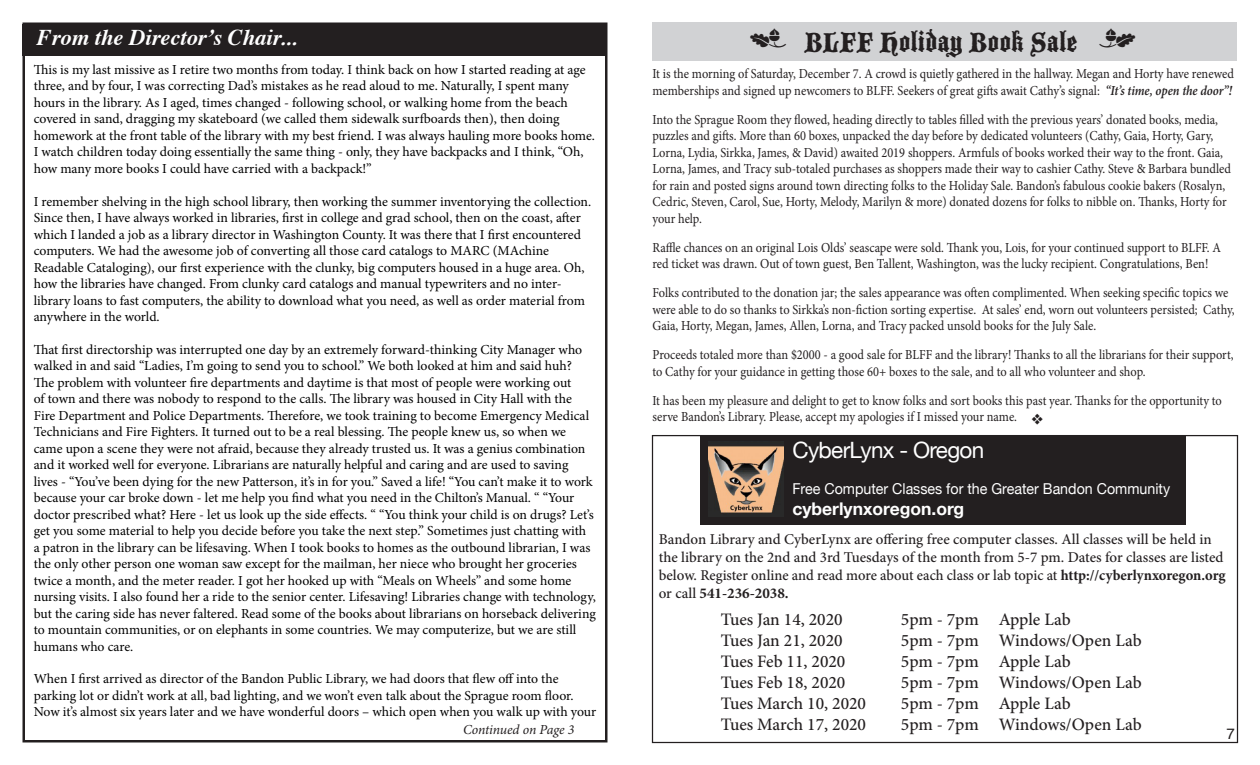
<style>
.page{position:relative;width:1260px;height:765px;background:#fff}
.page>*{position:absolute;margin:0;border:0;box-sizing:border-box;transform-origin:0 0}
.t1{font:30px "Blackmoor Let Plain";color:#231f20}
.t2{font:30px "Type Embellishments One Let Plain";color:#231f20}
.t3{font:italic 700 22.5px "Times";color:#fff}
.t4{font:22.5px "Helvetica Neue";letter-spacing:-.03em;color:#fff}
.t5{font:500 17.5px "Minion Pro";color:#231f20}
.t6{font:700 17.5px "Helvetica Neue";color:#fff}
.t7{font:500 15px/18px "Minion Pro";letter-spacing:-.005em;color:#231f20}
.t8{font:15px "Helvetica Neue";color:#fff;scale:.95 1}
.t9{font:15px "Helvetica";color:#231f20}
.Normal__Web{font:13.75px/16.5px "Minion Pro";letter-spacing:-.005em;color:#000}
.t10{font:13.75px/16.5px "Minion Pro";color:#231f20;scale:.9 1}
.t11{font:italic 13.75px "Minion Pro";letter-spacing:-.01em;color:#231f20}
.s1{font-weight:600;font-style:italic}
.s2{font-weight:700}
</style>
<div class="page">
<div style="left:652px;top:22px;width:586px;height:39px;background:#d1d2d4"></div>
<div style="left:22px;top:24px;width:586px;height:32px;background:#231f20"></div>
<div style="left:700px;top:436px;width:485px;height:89px;background:#231f20"></div>
<img style="left:709px;top:441px;width:75px;height:73px">
<p class="t3" style="left:37px;top:16px;width:262px">From the Director’s Chair...</p>
<p class="t1" style="left:804px;top:18px;width:275px">BLFF Holiday Book Sale</p>
<p class="t2" style="left:1098px;top:26px;width:40px">m</p>
<p class="Normal__Web" style="left:34px;top:61px;width:563px">This is my last missive as I retire two months from today. I think back on how I started reading at age three, and by four, I was correcting Dad’s mistakes as he read aloud to me. Naturally, I spent many hours in the library. As I aged, times changed - following school, or walking home from the beach covered in sand, dragging my skateboard (we called them sidewalk surfboards then), then doing homework at the front table of the library with my best friend. I was always hauling more books home.<br>I watch children today doing essentially the same thing - only, they have backpacks and I think, “Oh, how many more books I could have carried with a backpack!”</p>
<p class="Normal__Web" style="left:34px;top:193px;width:559px">I remember shelving in the high school library, then working the summer inventorying the collection.<br>Since then, I have always worked in libraries, first in college and grad school, then on the coast, after which I landed a job as a library director in Washington County. It was there that I first encountered computers. We had the awesome job of converting all those card catalogs to MARC (MAchine Readable Cataloging), our first experience with the clunky, big computers housed in a huge area. Oh, how the libraries have changed. From clunky card catalogs and manual typewriters and no inter&shy;library loans to fast computers, the ability to download what you need, as well as order material from anywhere in the world.</p>
<p class="Normal__Web" style="left:34px;top:341px;width:564px">That first directorship was interrupted one day by an extremely forward-thinking City Manager who walked in and said “Ladies, I’m going to send you to school.” We both looked at him and said huh?<br>The problem with volunteer fire departments and daytime is that most of people were working out<br>of town and there was nobody to respond to the calls. The library was housed in City Hall with the Fire Department and Police Departments. Therefore, we took training to become Emergency Medical Technicians and Fire Fighters. It turned out to be a real blessing. The people knew us, so when we came upon a scene they were not afraid, because they already trusted us. It was a genius combination and it worked well for everyone. Librarians are naturally helpful and caring and are used to saving lives - “You’ve been dying for the new Patterson, it’s in for you.” Saved a life! “You can’t make it to work because your car broke down - let me help you find what you need in the Chilton’s Manual. “ “Your doctor prescribed what? Here - let us look up the side effects. “ “You think your child is on drugs? Let’s get you some material to help you decide before you take the next step.” Sometimes just chatting with<br>a patron in the library can be lifesaving. When I took books to homes as the outbound librarian, I was the only other person one woman saw except for the mailman, her niece who brought her groceries twice a month, and the meter reader. I got her hooked up with “Meals on Wheels” and some home nursing visits. I also found her a ride to the senior center. Lifesaving! Libraries change with technology, but the caring side has never faltered. Read some of the books about librarians on horseback delivering to mountain communities, or on elephants in some countries. We may computerize, but we are still humans who care.</p>
<p class="Normal__Web" style="left:34px;top:671px;width:564px">When I first arrived as director of the Bandon Public Library, we had doors that flew off into the parking lot or didn’t work at all, bad lighting, and we won’t even talk about the Sprague room floor.<br>Now it’s almost six years later and we have wonderful doors – which open when you walk up with your</p>
<p class="t11" style="left:463px;top:721px;width:113px">Continued on Page 3</p>
<p class="t10" style="left:652px;top:66px;width:648px">It is the morning of Saturday, December 7. A crowd is quietly gathered in the hallway. Megan and Horty have renewed memberships and signed up newcomers to BLFF. Seekers of great gifts await Cathy’s signal: <span class="s1">“It’s time, open the door”!</span></p>
<p class="t10" style="left:652px;top:111px;width:644px">Into the Sprague Room they flowed, heading directly to tables filled with the previous years’ donated books, media, puzzles and gifts. More than 60 boxes, unpacked the day before by dedicated volunteers (Cathy, Gaia, Horty, Gary, Lorna, Lydia, Sirkka, James, &amp; David) awaited 2019 shoppers. Armfuls of books worked their way to the front. Gaia, Lorna, James, and Tracy sub-totaled purchases as shoppers made their way to cashier Cathy. Steve &amp; Barbara bundled for rain and posted signs around town directing folks to the Holiday Sale. Bandon’s fabulous cookie bakers (Rosalyn, Cedric, Steven, Carol, Sue, Horty, Melody, Marilyn &amp; more) donated dozens for folks to nibble on. Thanks, Horty for your help.</p>
<p class="t10" style="left:652px;top:239px;width:633px">Raffle chances on an original Lois Olds’ seascape were sold. Thank you, Lois, for your continued support to BLFF. A red ticket was drawn. Out of town guest, Ben Tallent, Washington, was the lucky recipient. Congratulations, Ben!</p>
<p class="t10" style="left:652px;top:285px;width:648px">Folks contributed to the donation jar; the sales appearance was often complimented. When seeking specific topics we were able to do so thanks to Sirkka’s non-fiction sorting expertise. At sales’ end, worn out volunteers persisted; Cathy,<br>Gaia, Horty, Megan, James, Allen, Lorna, and Tracy packed unsold books for the July Sale.</p>
<p class="t10" style="left:652px;top:347px;width:647px">Proceeds totaled more than $2000 - a good sale for BLFF and the library! Thanks to all the librarians for their support, to Cathy for your guidance in getting those 60+ boxes to the sale, and to all who volunteer and shop.</p>
<p class="t10" style="left:652px;top:392px;width:634px">It has been my pleasure and delight to get to know folks and sort books this past year. Thanks for the opportunity to serve Bandon’s Library. Please, accept my apologies if I missed your name.</p>
<p class="t4" style="left:792px;top:434px;width:193px">CyberLynx - Oregon</p>
<p class="t8" style="left:792px;top:478px;width:399px">Free Computer Classes for the Greater Bandon Community</p>
<p class="t6" style="left:792px;top:495px;width:173px">cyberlynxoregon.org</p>
<p class="t7" style="left:659px;top:530px;width:568px">Bandon Library and CyberLynx are offering free computer classes. All classes will be held in the library on the 2nd and 3rd Tuesdays of the month from 5-7 pm. Dates for classes are listed below. Register online and read more about each class or lab topic at <span class="s2">http://cyberlynxoregon.org </span>or call <span class="s2">541-236-2038.</span></p>
<p class="t5" style="left:721px;top:608px;width:123px">Tues Jan 14, 2020</p>
<p class="t5" style="left:901px;top:608px;width:171px">5pm - 7pm Apple Lab</p>
<p class="t5" style="left:721px;top:629px;width:123px">Tues Jan 21, 2020</p>
<p class="t5" style="left:901px;top:629px;width:242px">5pm - 7pm Windows/Open Lab</p>
<p class="t5" style="left:721px;top:650px;width:126px">Tues Feb 11, 2020</p>
<p class="t5" style="left:901px;top:650px;width:171px">5pm - 7pm Apple Lab</p>
<p class="t5" style="left:721px;top:671px;width:126px">Tues Feb 18, 2020</p>
<p class="t5" style="left:901px;top:671px;width:242px">5pm - 7pm Windows/Open Lab</p>
<p class="t5" style="left:721px;top:692px;width:147px">Tues March 10, 2020</p>
<p class="t5" style="left:901px;top:692px;width:171px">5pm - 7pm Apple Lab</p>
<p class="t5" style="left:721px;top:713px;width:147px">Tues March 17, 2020</p>
<p class="t5" style="left:901px;top:713px;width:242px">5pm - 7pm Windows/Open Lab</p>
<p class="t9" style="left:1226px;top:723px;width:10px">7</p>
</div>
